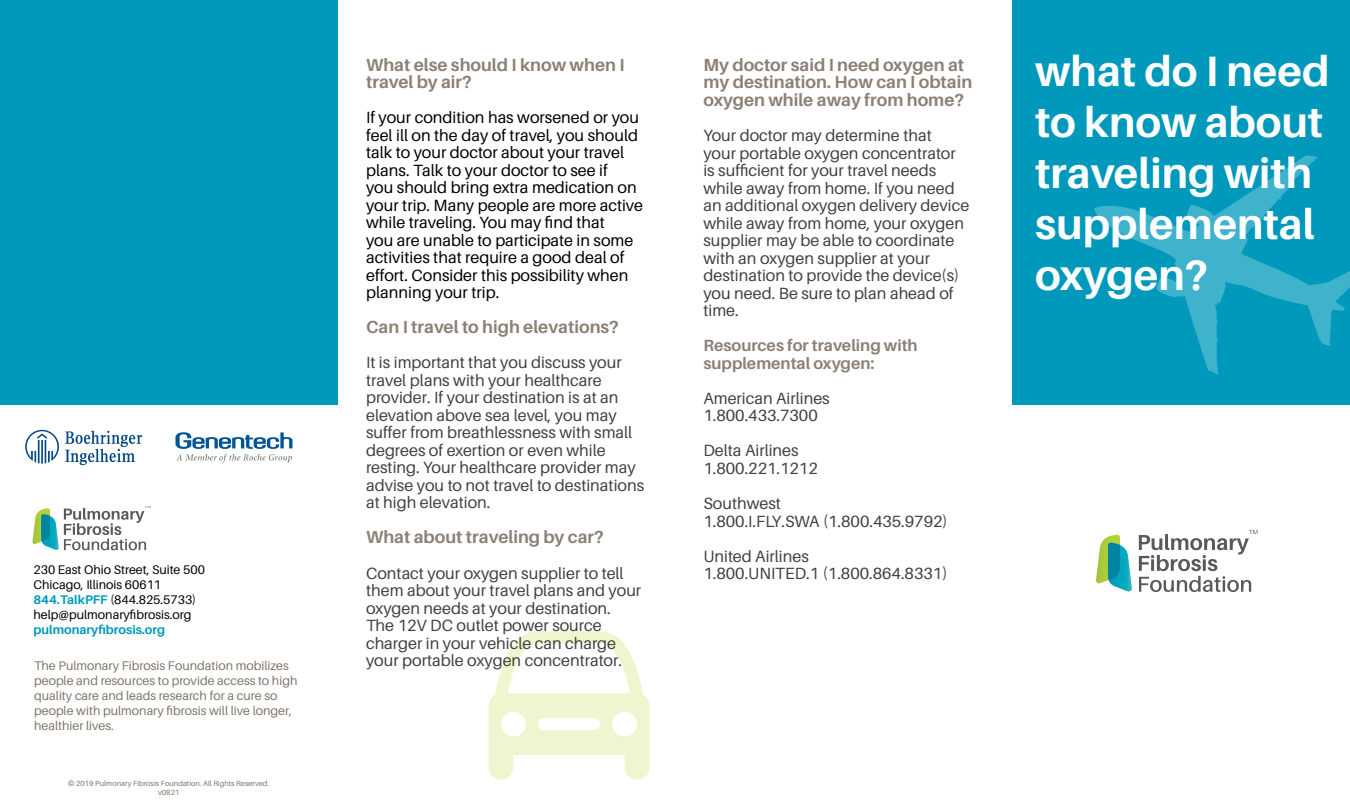
<style>
.page{position:relative;width:1350px;height:810px;background:#fff}
.page>*{position:absolute;margin:0;border:0;box-sizing:border-box;transform-origin:0 0}
.t1{font:700 42.5px/51px "Aileron";color:#fff}
.t2{font:700 17.5px/17.8px "Aileron";color:#8c8175}
.t3{font:16.25px/17.5px "Aileron";color:#414042}
.t4{font:16.25px/17.5px "Aileron";color:#000}
.t5{font:700 16.25px/17.5px "Aileron";color:#8c8175}
.t6{font:12.5px/15px "Aileron";color:#817569}
.t7{font:12.5px/15px "Aileron";color:#000}
.t8{font:700 12.5px "Aileron";color:#0099bc}
.t9{font:7.5px/9px "Aileron";color:#817569;text-align:center}
.s1{font-weight:700;color:#0099bc}
</style>
<div class="page">
<svg style="left:489px;top:631px;width:160px;height:149px"></svg>
<div style="left:1012px;top:0;width:338px;height:405px;background:#0099bc"></div>
<div style="left:0;top:0;width:338px;height:405px;background:#0099bc"></div>
<svg style="left:1094px;top:156px;width:256px;height:219px"></svg>
<svg style="left:25px;top:430px;width:34px;height:34px"></svg>
<svg style="left:65px;top:431px;width:77px;height:34px"></svg>
<svg style="left:175px;top:432px;width:117px;height:31px"></svg>
<svg style="left:32px;top:506px;width:119px;height:44px"></svg>
<svg style="left:1096px;top:535px;width:36px;height:57px"></svg>
<svg style="left:1139px;top:530px;width:118px;height:62px"></svg>
<p class="t7" style="left:34px;top:562px;width:173px">230 East Ohio Street, Suite 500<br>Chicago, Illinois 60611<br><span class="s1">844.TalkPFF</span> (844.825.5733) help@pulmonaryfibrosis.org</p>
<p class="t8" style="left:34px;top:623px;width:133px">pulmonaryfibrosis.org</p>
<p class="t6" style="left:34px;top:659px;width:265px">The Pulmonary Fibrosis Foundation mobilizes people and resources to provide access to high quality care and leads research for a cure so people with pulmonary fibrosis will live longer, healthier lives.</p>
<p class="t9" style="left:68px;top:779px;width:202px">© 2019 Pulmonary Fibrosis Foundation. All Rights Reserved. v0821</p>
<p class="t2" style="left:366px;top:56px;width:260px">What else should I know when I travel by air?</p>
<p class="t4" style="left:366px;top:109px;width:279px">If your condition has worsened or you feel ill on the day of travel, you should talk to your doctor about your travel plans. Talk to your doctor to see if<br>you should bring extra medication on your trip. Many people are more active while traveling. You may find that<br>you are unable to participate in some activities that require a good deal of effort. Consider this possibility when planning your trip.</p>
<p class="t2" style="left:366px;top:319px;width:254px">Can I travel to high elevations?</p>
<p class="t3" style="left:366px;top:354px;width:280px">It is important that you discuss your travel plans with your healthcare provider. If your destination is at an elevation above sea level, you may suffer from breathlessness with small degrees of exertion or even while resting. Your healthcare provider may advise you to not travel to destinations at high elevation.</p>
<p class="t2" style="left:366px;top:529px;width:239px">What about traveling by car?</p>
<p class="t3" style="left:366px;top:565px;width:277px">Contact your oxygen supplier to tell them about your travel plans and your oxygen needs at your destination.<br>The 12V DC outlet power source charger in your vehicle can charge your portable oxygen concentrator.</p>
<p class="t2" style="left:703px;top:56px;width:270px">My doctor said I need oxygen at my destination. How can I obtain oxygen while away from home?</p>
<p class="t3" style="left:703px;top:127px;width:267px">Your doctor may determine that<br>your portable oxygen concentrator is sufficient for your travel needs while away from home. If you need an additional oxygen delivery device while away from home, your oxygen supplier may be able to coordinate with an oxygen supplier at your destination to provide the device(s) you need. Be sure to plan ahead of time.</p>
<p class="t5" style="left:703px;top:337px;width:216px">Resources for traveling with supplemental oxygen:</p>
<p class="t3" style="left:703px;top:390px;width:128px">American Airlines<br>1.800.433.7300</p>
<p class="t3" style="left:703px;top:442px;width:116px">Delta Airlines<br>1.800.221.1212</p>
<p class="t3" style="left:703px;top:495px;width:246px">Southwest<br>1.800.I.FLY.SWA (1.800.435.9792)</p>
<p class="t3" style="left:703px;top:547px;width:246px">United Airlines<br>1.800.UNITED.1 (1.800.864.8331)</p>
<h1 class="t1" style="left:1035px;top:46px;width:296px">what do I need to know about traveling with supplemental oxygen?</h1>
</div>
